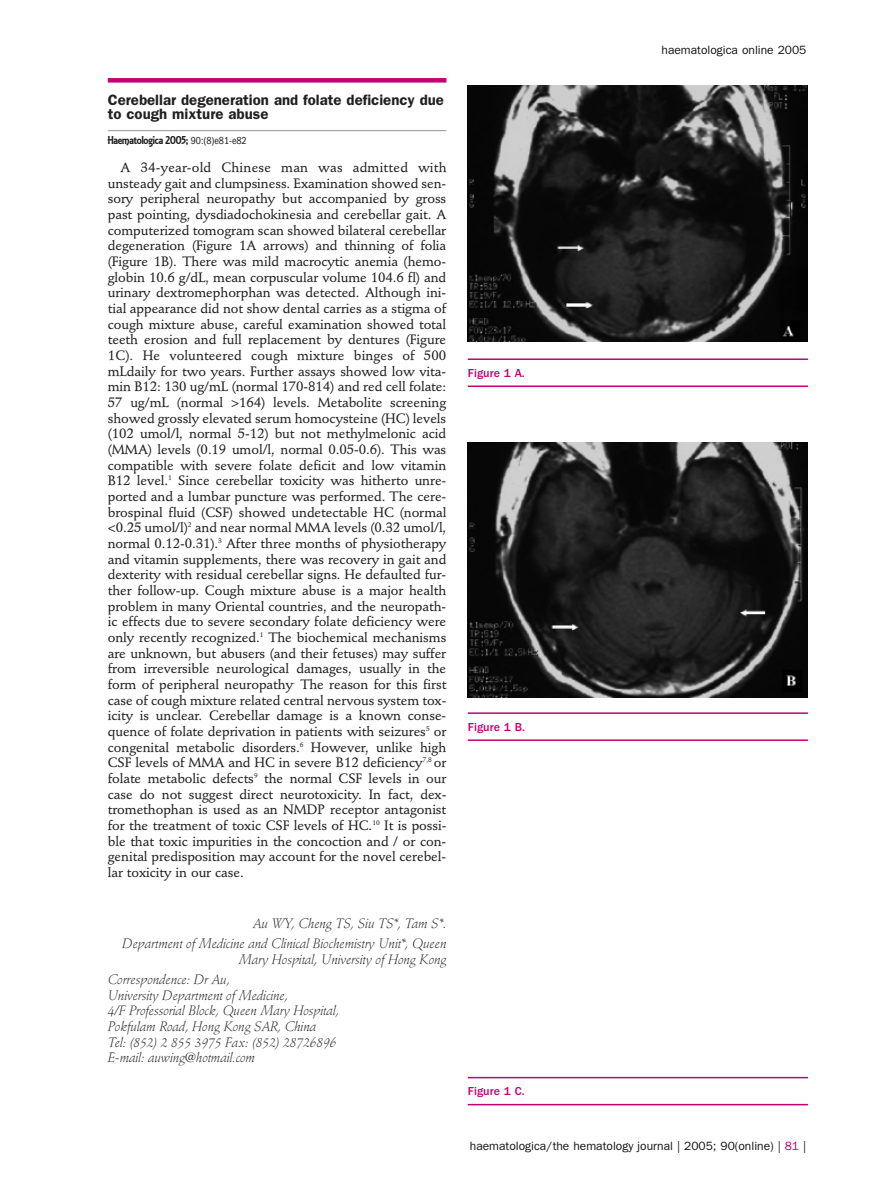
<style>
.page{position:relative;width:893px;height:1191px;background:#fff}
.page>*{position:absolute;margin:0;border:0;box-sizing:border-box;transform-origin:0 0}
.t1{font:600 15px/14.1px "Franklin Gothic";color:#231f20}
.t2{font:500 13.5px/15.6px "Stempel Schneidler";letter-spacing:-.005em;color:#231f20;text-align:justify}
.t3{font:italic 300 13.5px/15.6px "Stempel Schneidler";letter-spacing:-.005em;color:#231f20;text-align:right}
.t4{font:12px "Franklin Gothic";color:#141314}
.t5{font:12px "Equinox Plain";letter-spacing:-.01em;color:#231f20}
.t6{font:500 12px "Franklin Gothic";color:#c30175}
.s1{font-family:"Franklin Gothic";font-stretch:condensed;font-size:10.5px}
.s2{color:#c30175}
</style>
<div class="page">
<div style="left:108px;top:78px;width:338px;height:5px;background:#c30175"></div>
<hr style="left:108px;top:130px;width:338px;height:1px;background:#939598">
<hr style="left:468px;top:358px;width:340px;height:2px;background:#c30175">
<hr style="left:468px;top:385px;width:340px;height:2px;background:#c30175">
<img style="left:468px;top:86px;width:340px;height:255px">
<hr style="left:468px;top:712px;width:340px;height:2px;background:#c30175">
<hr style="left:468px;top:739px;width:340px;height:2px;background:#c30175">
<img style="left:468px;top:442px;width:340px;height:255px">
<hr style="left:468px;top:1076px;width:340px;height:2px;background:#c30175">
<hr style="left:468px;top:1103px;width:340px;height:2px;background:#c30175">
<p class="t1" style="left:108px;top:94px;width:338px">Cerebellar degeneration and folate deficiency due to cough mixture abuse</p>
<p class="t5" style="left:108px;top:132px;width:140px">Haematologica 2005; <span class="s1">90:(8)e81-e82</span></p>
<p class="t2" style="left:108px;top:161px;width:340px;text-indent:13px">A 34-year-old Chinese man was admitted with unsteady gait and clumpsiness. Examination showed sen&shy;sory peripheral neuropathy but accompanied by gross past pointing, dysdiadochokinesia and cerebellar gait. A computerized tomogram scan showed bilateral cerebellar degeneration (Figure 1A arrows) and thinning of folia (Figure 1B). There was mild macrocytic anemia (hemo&shy;globin 10.6 g/dL, mean corpuscular volume 104.6 fl) and urinary dextromephorphan was detected. Although ini&shy;tial appearance did not show dental carries as a stigma of cough mixture abuse, careful examination showed total teeth erosion and full replacement by dentures (Figure 1C). He volunteered cough mixture binges of 500 mLdaily for two years. Further assays showed low vita&shy;min B12: 130 ug/mL (normal 170-814) and red cell folate:<br>57 ug/mL (normal &gt;164) levels. Metabolite screening showed grossly elevated serum homocysteine (HC) levels (102 umol/l, normal 5-12) but not methylmelonic acid (MMA) levels (0.19 umol/l, normal 0.05-0.6). This was compatible with severe folate deficit and low vitamin B12 level.<sup>1</sup> Since cerebellar toxicity was hitherto unre&shy;ported and a lumbar puncture was performed. The cere&shy;brospinal fluid (CSF) showed undetectable HC (normal &lt;0.25 umol/l)<sup>2</sup> and near normal MMA levels (0.32 umol/l, normal 0.12-0.31).<sup>3</sup> After three months of physiotherapy and vitamin supplements, there was recovery in gait and dexterity with residual cerebellar signs. He defaulted fur&shy;ther follow-up. Cough mixture abuse is a major health problem in many Oriental countries, and the neuropath&shy;ic effects due to severe secondary folate deficiency were only recently recognized.<sup>1</sup> The biochemical mechanisms are unknown, but abusers (and their fetuses) may suffer from irreversible neurological damages, usually in the form of peripheral neuropathy<sup>.</sup> The reason for this first case of cough mixture related central nervous system tox&shy;icity is unclear. Cerebellar damage is a known conse&shy;quence of folate deprivation in patients with seizures<sup>5</sup> or congenital metabolic disorders.<sup>6</sup> However, unlike high CSF levels of MMA and HC in severe B12 deficiency<sup>7,8</sup> or folate metabolic defects<sup>9</sup> the normal CSF levels in our case do not suggest direct neurotoxicity. In fact, dex&shy;tromethophan is used as an NMDP receptor antagonist for the treatment of toxic CSF levels of HC.<sup>10</sup> It is possi&shy;ble that toxic impurities in the concoction and / or con&shy;genital predisposition may account for the novel cerebel&shy;lar toxicity in our case.</p>
<p class="t3" style="left:122px;top:915px;width:326px;line-height:20px">Au WY, Cheng TS, Siu TS*, Tam S*.<br>Department of Medicine and Clinical Biochemistry Unit*, Queen</p>
<p class="t3" style="left:239px;top:952px;width:209px">Mary Hospital, University of Hong Kong</p>
<p class="t3" style="left:108px;top:972px;width:233px;text-align:left">Correspondence: Dr Au,<br>University Department of Medicine,<br>4/F Professorial Block, Queen Mary Hospital, Pokfulam Road, Hong Kong SAR, China<br>Tel: (852) 2 855 3975 Fax: (852) 28726896<br>E-mail: auwing@hotmail.com</p>
<p class="t6" style="left:468px;top:369px;width:59px">Figure 1 A.</p>
<p class="t6" style="left:468px;top:723px;width:59px">Figure 1 B.</p>
<p class="t4" style="left:661px;top:46px;width:146px">haematologica online 2005</p>
<p class="t6" style="left:468px;top:1087px;width:58px">Figure 1 C.</p>
<p class="t4" style="left:470px;top:1142px;width:338px">haematologica/the hematology journal | 2005; 90(online) | <span class="s2">81</span> |</p>
</div>
